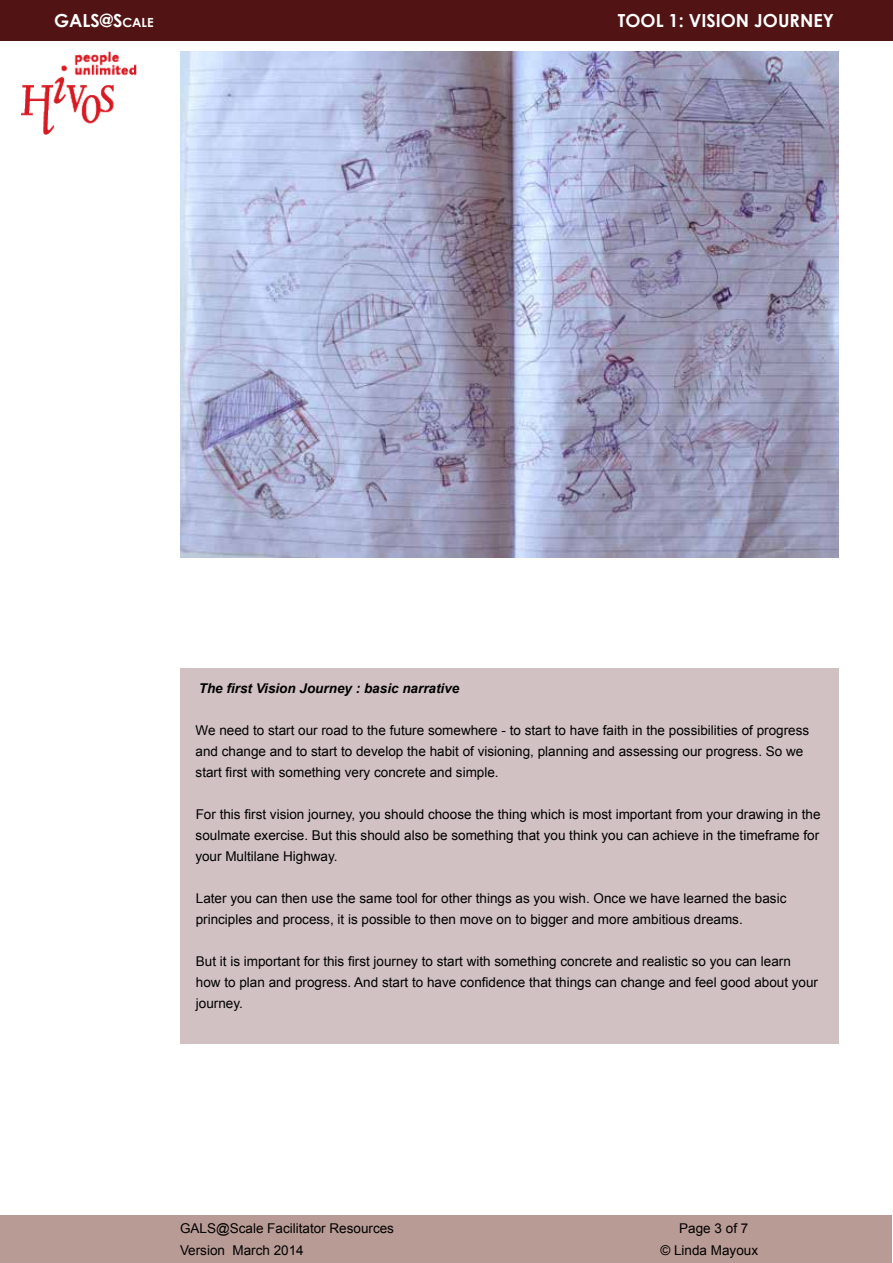
<style>
.page{position:relative;width:893px;height:1263px;background:#fff}
.page>*{position:absolute;margin:0;border:0;box-sizing:border-box;transform-origin:0 0}
.t1{font:700 18px "Century Gothic";color:#fff}
.t2{font:13.5px/21px "Arial";color:#000}
.t3{font:italic 700 13.5px "Arial";color:#000}
.s1{font-size:12.6px}
</style>
<div class="page">
<img style="left:22px;top:52px;width:115px;height:82px">
<div style="left:0;top:1215px;width:891px;height:48px;background:#b99b95"></div>
<div style="left:0;top:0;width:893px;height:40px;background:#511314"></div>
<div style="left:180px;top:668px;width:659px;height:376px;background:#d1c1c2"></div>
<img style="left:180px;top:52px;width:659px;height:506px">
<h1 class="t1" style="left:54px;top:7px;width:101px">GALS@S<span class="s1">CAL E</span></h1>
<h1 class="t1" style="left:618px;top:7px;width:217px">TOOL 1: VISION JOURNEY</h1>
<p class="t3" style="left:199px;top:679px;width:262px">The first Vision Journey : basic narrative</p>
<p class="t2" style="left:195px;top:720px;width:615px">We need to start our road to the future somewhere - to start to have faith in the possibilities of progress and change and to start to develop the habit of visioning, planning and assessing our progress. So we start first with something very concrete and simple.</p>
<p class="t2" style="left:195px;top:804px;width:627px;text-align:justify">For this first vision journey, you should choose the thing which is most important from your drawing in the soulmate exercise. But this should also be something that you think you can achieve in the timeframe for your Multilane Highway.</p>
<p class="t2" style="left:196px;top:888px;width:592px">Later you can then use the same tool for other things as you wish. Once we have learned the basic principles and process, it is possible to then move on to bigger and more ambitious dreams.</p>
<p class="t2" style="left:196px;top:951px;width:624px">But it is important for this first journey to start with something concrete and realistic so you can learn how to plan and progress. And start to have confidence that things can change and feel good about your journey.</p>
<p class="t2" style="left:180px;top:1218px;width:216px">GALS@Scale Facilitator Resources</p>
<p class="t2" style="left:679px;top:1218px;width:71px">Page 3 of 7</p>
<p class="t2" style="left:180px;top:1239px;width:125px">Version March 2014</p>
<p class="t2" style="left:660px;top:1239px;width:99px">© Linda Mayoux</p>
</div>
